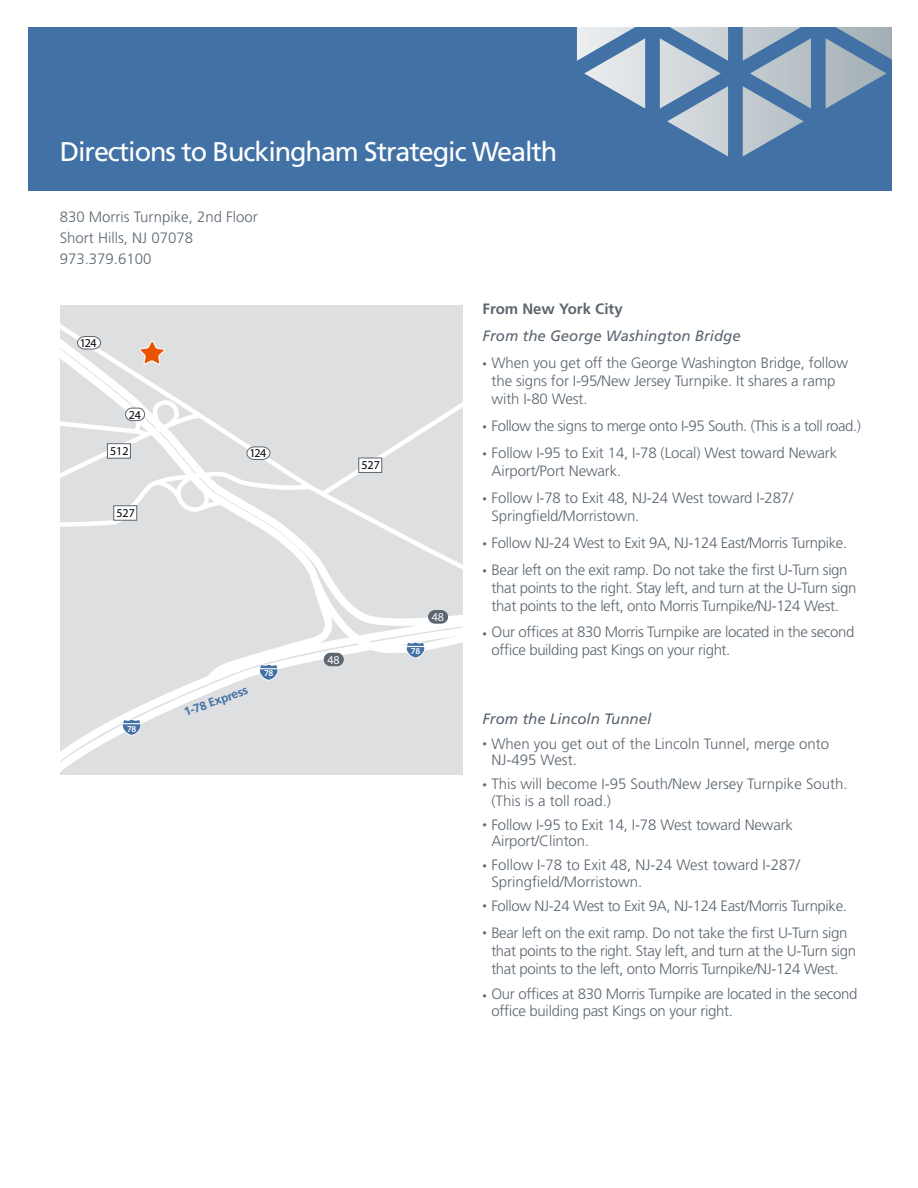
<style>
.page{position:relative;width:918px;height:1188px;background:#fff}
.page>*{position:absolute;margin:0;border:0;box-sizing:border-box;transform-origin:0 0}
.t1{font:27px "Frutiger";letter-spacing:-.04em;color:#fff}
.t2{font:300 15px/18px "Frutiger";letter-spacing:-.02em;color:#5c6670}
.t3{font:300 15px/16.5px "Frutiger";color:#5c6670}
.t4{font:italic 15px "Frutiger";color:#5c6670}
.t5{font:700 15px "Frutiger";color:#5c6670}
.t6{font:12px "Myriad Pro";color:#000}
.t7{font:700 12px "Frutiger";color:#4371a5}
.t8{font:12px "Myriad Pro";color:#fff}
.t9{font:600 9px "Myriad Pro";color:#fff}
.s1{font-size:9px}
</style>
<div class="page">
<div style="left:28px;top:27px;width:864px;height:163px;background:#4271a5"></div>
<svg style="left:577px;top:27px;width:315px;height:129px"></svg>
<div style="left:60px;top:305px;width:403px;height:470px;background:#dddfe1"></div>
<svg style="left:60px;top:639px;width:281px;height:133px"></svg>
<svg style="left:60px;top:324px;width:403px;height:249px"></svg>
<svg style="left:139px;top:340px;width:27px;height:25px"></svg>
<svg style="left:258px;top:663px;width:21px;height:21px"></svg>
<svg style="left:121px;top:718px;width:21px;height:21px"></svg>
<svg style="left:308px;top:573px;width:155px;height:89px"></svg>
<div style="left:429px;top:611px;width:19px;height:12px;background:#5c6670;border-radius:6px"></div>
<div style="left:428px;top:610px;width:20px;height:14px;border:1px solid #5c6670;border-radius:6px"></div>
<div style="left:324px;top:653px;width:19px;height:13px;background:#5c6670;border-radius:6px"></div>
<div style="left:324px;top:653px;width:20px;height:13px;border:1px solid #5c6670;border-radius:6px"></div>
<svg style="left:60px;top:393px;width:403px;height:136px"></svg>
<svg style="left:77px;top:336px;width:24px;height:14px"></svg>
<div style="left:359px;top:458px;width:23px;height:14px;background:#fff"></div>
<div style="left:358px;top:458px;width:24px;height:15px;border:1px solid #5c6670"></div>
<div style="left:114px;top:506px;width:23px;height:14px;background:#fff"></div>
<div style="left:113px;top:505px;width:24px;height:16px;border:1px solid #5c6670"></div>
<div style="left:107px;top:444px;width:23px;height:14px;background:#fff"></div>
<div style="left:107px;top:443px;width:24px;height:16px;border:1px solid #5c6670"></div>
<h1 class="t1" style="left:60px;top:135px;width:499px">Directions to Buckingham Strategic Wealth</h1>
<p class="t3" style="left:60px;top:206px;width:200px;line-height:21px">830 Morris Turnpike, 2nd Floor<br>Short Hills, NJ 07078<br>973.379.6100</p>
<p class="t6" style="left:80px;top:336px;width:18px">124</p>
<p class="t6" style="left:129px;top:407px;width:14px">24</p>
<p class="t6" style="left:110px;top:444px;width:20px">512</p>
<p class="t6" style="left:116px;top:506px;width:20px">527</p>
<p class="t6" style="left:249px;top:446px;width:18px">124</p>
<p class="t9" style="left:127px;top:723px;width:11px">78</p>
<p class="t7" style="left:182px;top:706px;width:69px;rotate:-20deg">1-78 Express</p>
<p class="t9" style="left:264px;top:668px;width:11px">78</p>
<p class="t6" style="left:361px;top:458px;width:20px">527</p>
<p class="t8" style="left:327px;top:652px;width:14px">48</p>
<p class="t9" style="left:411px;top:645px;width:11px">78</p>
<p class="t8" style="left:432px;top:610px;width:14px">48</p>
<p class="t5" style="left:483px;top:300px;width:142px">From New York City</p>
<p class="t4" style="left:483px;top:327px;width:260px">From the George Washington Bridge</p>
<p class="t2" style="left:492px;top:354px;width:358px;text-indent:-9px"><span class="s1">•</span> When you get off the George Washington Bridge, follow the signs for I-95/New Jersey Turnpike. It shares a ramp with I-80 West.</p>
<p class="t2" style="left:483px;top:417px;width:380px"><span class="s1">•</span> Follow the signs to merge onto I-95 South. (This is a toll road.)</p>
<p class="t2" style="left:492px;top:444px;width:347px;text-indent:-9px"><span class="s1">•</span> Follow I-95 to Exit 14, I-78 (Local) West toward Newark<br>Airport/Port Newark.</p>
<p class="t2" style="left:492px;top:489px;width:303px;text-indent:-9px"><span class="s1">•</span> Follow I-78 to Exit 48, NJ-24 West toward I-287/<br>Springfield/Morristown.</p>
<p class="t2" style="left:483px;top:534px;width:366px"><span class="s1">•</span> Follow NJ-24 West to Exit 9A, NJ-124 East/Morris Turnpike.</p>
<p class="t2" style="left:483px;top:561px;width:375px;text-align:center"><span class="s1">•</span> Bear left on the exit ramp. Do not take the first U-Turn sign that points to the right. Stay left, and turn at the U-Turn sign that points to the left, onto Morris Turnpike/NJ-124 West.</p>
<p class="t2" style="left:492px;top:623px;width:364px;text-indent:-9px"><span class="s1">•</span> Our offices at 830 Morris Turnpike are located in the second office building past Kings on your right.</p>
<p class="t4" style="left:482px;top:711px;width:170px">From the Lincoln Tunnel</p>
<p class="t3" style="left:491px;top:735px;width:339px;text-indent:-9px"><span class="s1">•</span> When you get out of the Lincoln Tunnel, merge onto<br>NJ-495 West.</p>
<p class="t3" style="left:491px;top:776px;width:358px;text-indent:-9px"><span class="s1">•</span> This will become I-95 South/New Jersey Turnpike South. (This is a toll road.)</p>
<p class="t2" style="left:491px;top:816px;width:303px;line-height:16.5px;text-indent:-9px"><span class="s1">•</span> Follow I-95 to Exit 14, I-78 West toward Newark<br>Airport/Clinton.</p>
<p class="t3" style="left:491px;top:857px;width:310px;text-indent:-9px"><span class="s1">•</span> Follow I-78 to Exit 48, NJ-24 West toward I-287/<br>Springfield/Morristown.</p>
<p class="t2" style="left:482px;top:897px;width:366px"><span class="s1">•</span> Follow NJ-24 West to Exit 9A, NJ-124 East/Morris Turnpike.</p>
<p class="t2" style="left:482px;top:924px;width:375px;text-align:center"><span class="s1">•</span> Bear left on the exit ramp. Do not take the first U-Turn sign that points to the right. Stay left, and turn at the U-Turn sign that points to the left, onto Morris Turnpike/NJ-124 West.</p>
<p class="t2" style="left:491px;top:986px;width:368px;line-height:16.5px;text-indent:-9px"><span class="s1">•</span> Our offices at 830 Morris Turnpike are located in the second office building past Kings on your right.</p>
</div>
